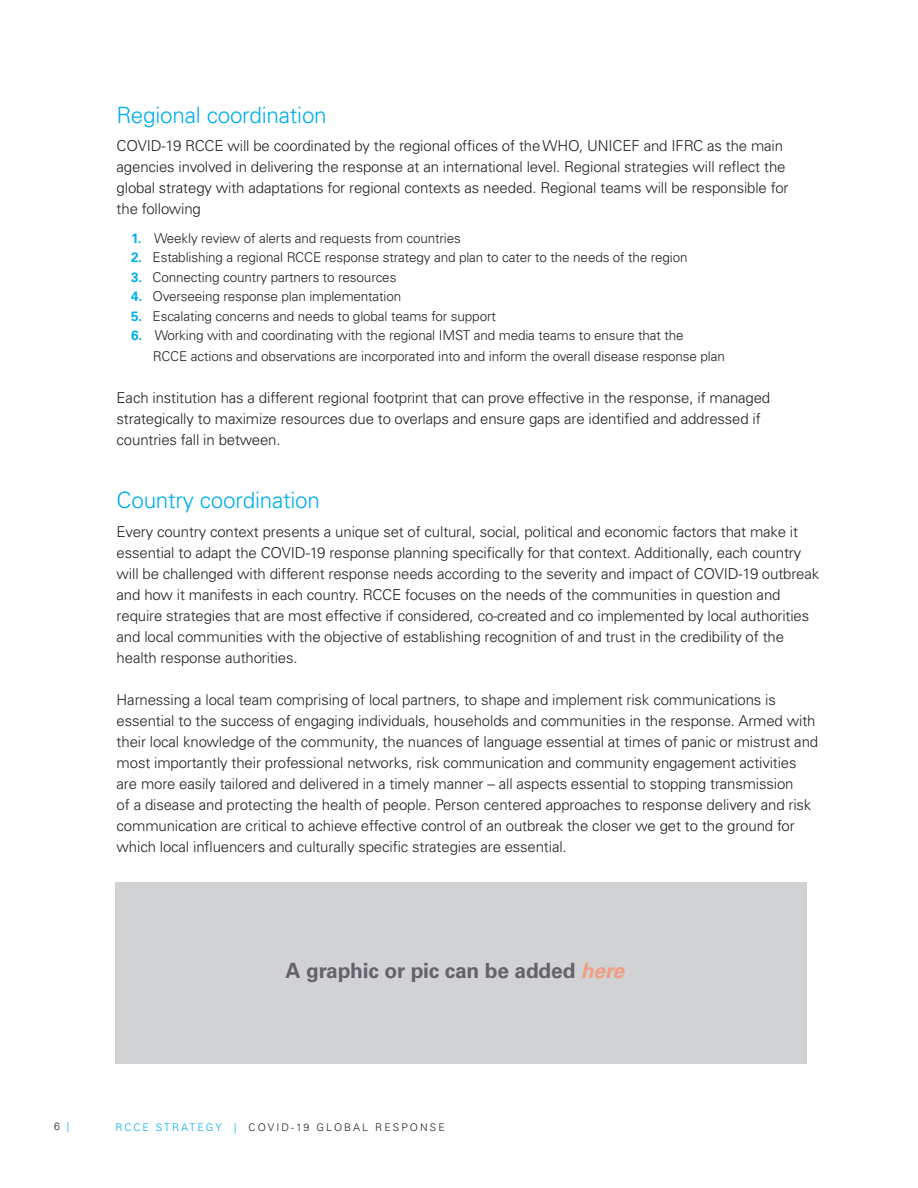
<style>
.page{position:relative;width:918px;height:1188px;background:#fff}
.page>*{position:absolute;margin:0;border:0;box-sizing:border-box;transform-origin:0 0}
.t1{font:300 22.5px "Univers LT Pro 45";letter-spacing:-.01em;color:#00aeef}
.t2{font:700 21px "Univers LT Pro 65";letter-spacing:-.01em;color:#64636b}
.t3{font:300 15px/21px "Univers LT Pro 45";letter-spacing:-.01em;color:#231f20}
.t4{font:300 13.5px "Univers LT Pro 45";letter-spacing:-.01em;color:#231f20}
.Footer_Page_Numbers{font:300 10.5px "Univers LT Pro 45";letter-spacing:.2em;color:#231f20}
.s1{font-family:"Univers LT Pro 65";font-weight:700;color:#00aeef}
.s2{font-style:italic;color:#f19e83}
.s3{color:#00aeef}
</style>
<div class="page">
<div style="left:116px;top:882px;width:691px;height:181px;background:#d1d2d4"></div>
<p class="t1" style="left:117px;top:101px;width:212px">Regional coordination</p>
<p class="t3" style="left:117px;top:135px;width:668px">COVID-19 RCCE will be coordinated by the regional offices of the WHO, UNICEF and IFRC as the main</p>
<p class="t3" style="left:117px;top:156px;width:670px">agencies involved in delivering the response at an international level. Regional strategies will reflect the</p>
<p class="t3" style="left:117px;top:177px;width:673px">global strategy with adaptations for regional contexts as needed. Regional teams will be responsible for</p>
<p class="t3" style="left:117px;top:198px;width:86px">the following</p>
<p class="t4" style="left:131px;top:230px;width:331px"><span class="s1">1.</span> Weekly review of alerts and requests from countries</p>
<p class="t4" style="left:131px;top:249px;width:558px"><span class="s1">2.</span> Establishing a regional RCCE response strategy and plan to cater to the needs of the region</p>
<p class="t4" style="left:131px;top:269px;width:267px"><span class="s1">3.</span> Connecting country partners to resources</p>
<p class="t4" style="left:131px;top:288px;width:272px"><span class="s1">4.</span> Overseeing response plan implementation</p>
<p class="t4" style="left:131px;top:308px;width:366px"><span class="s1">5.</span> Escalating concerns and needs to global teams for support</p>
<p class="t4" style="left:131px;top:327px;width:554px"><span class="s1">6.</span> Working with and coordinating with the regional IMST and media teams to ensure that the</p>
<p class="t4" style="left:153px;top:348px;width:574px">RCCE actions and observations are incorporated into and inform the overall disease response plan</p>
<p class="t3" style="left:117px;top:387px;width:655px">Each institution has a different regional footprint that can prove effective in the response, if managed</p>
<p class="t3" style="left:117px;top:408px;width:646px">strategically to maximize resources due to overlaps and ensure gaps are identified and addressed if</p>
<p class="t3" style="left:117px;top:429px;width:166px">countries fall in between.</p>
<p class="t1" style="left:117px;top:487px;width:205px">Country coordination</p>
<p class="t3" style="left:117px;top:521px;width:683px">Every country context presents a unique set of cultural, social, political and economic factors that make it</p>
<p class="t3" style="left:117px;top:542px;width:704px">essential to adapt the COVID-19 response planning specifically for that context. Additionally, each country will be challenged with different response needs according to the severity and impact of COVID-19 outbreak and how it manifests in each country. RCCE focuses on the needs of the communities in question and</p>
<p class="t3" style="left:117px;top:605px;width:694px">require strategies that are most effective if considered, co-created and co implemented by local authorities and local communities with the objective of establishing recognition of and trust in the credibility of the</p>
<p class="t3" style="left:117px;top:647px;width:183px">health response authorities.</p>
<p class="t3" style="left:117px;top:689px;width:703px">Harnessing a local team comprising of local partners, to shape and implement risk communications is essential to the success of engaging individuals, households and communities in the response. Armed with their local knowledge of the community, the nuances of language essential at times of panic or mistrust and most importantly their professional networks, risk communication and community engagement activities are more easily tailored and delivered in a timely manner – all aspects essential to stopping transmission<br>of a disease and protecting the health of people. Person centered approaches to response delivery and risk communication are critical to achieve effective control of an outbreak the closer we get to the ground for which local influencers and culturally specific strategies are essential.</p>
<p class="t2" style="left:285px;top:958px;width:340px">A graphic or pic can be added <span class="s2">here</span></p>
<p class="Footer_Page_Numbers" style="left:54px;top:1120px;width:17px">6 <span class="s3">|</span></p>
<p class="Footer_Page_Numbers" style="left:116px;top:1121px;width:331px"><span class="s3">RCCE STRATEGY |</span> COVID-19 GLOBAL RESPONSE</p>
</div>
